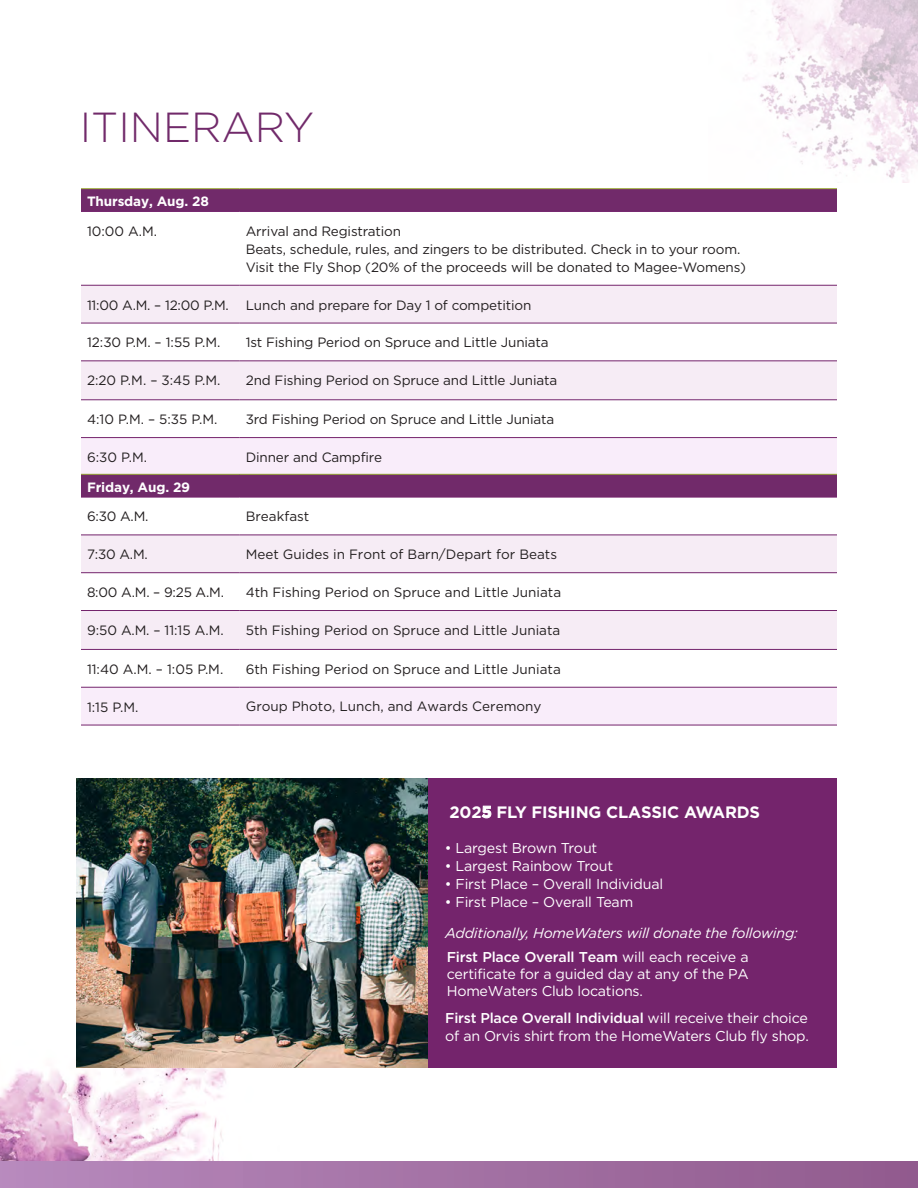
<style>
.page{position:relative;width:918px;height:1188px;background:#fff}
.page>*{position:absolute;margin:0;border:0;box-sizing:border-box;transform-origin:0 0}
.t1{font:300 42px "Gotham";color:#712a6a}
.t2{font:700 16.5px "Gotham";letter-spacing:-.01em;color:#fff}
.t3{font:14.25px/17px "Gotham";letter-spacing:-.015em;color:#fff}
.t4{font:italic 14.25px "Gotham";letter-spacing:-.015em;color:#fff}
.t5{font:13.5px/18px "Gotham";letter-spacing:-.01em;color:#231f20}
.t6{font:700 13.5px "Gotham";letter-spacing:-.01em;color:#fff}
.s1{font-weight:500}
</style>
<div class="page">
<img style="left:0;top:1023px;width:226px;height:138px">
<img style="left:743px;top:0;width:175px;height:183px">
<div style="left:81px;top:189px;width:756px;height:22px;background:#712a6a"></div>
<svg style="left:81px;top:284px;width:756px;height:1px"></svg>
<svg style="left:81px;top:286px;width:756px;height:114px;fill:#f6ecf5"></svg>
<div style="left:81px;top:438px;width:756px;height:36px;background:#f9edfa"></div>
<hr style="left:81px;top:188px;width:159px;height:1px;background:#9bab3b">
<hr style="left:240px;top:188px;width:597px;height:1px;background:#9bab3b">
<hr style="left:81px;top:437px;width:159px;height:1px;background:#74246c">
<hr style="left:240px;top:437px;width:597px;height:1px;background:#74246c">
<hr style="left:81px;top:400px;width:159px;height:1px;background:#74246c">
<hr style="left:240px;top:400px;width:597px;height:1px;background:#74246c">
<hr style="left:81px;top:361px;width:159px;height:1px;background:#74246c">
<hr style="left:240px;top:361px;width:597px;height:1px;background:#74246c">
<hr style="left:81px;top:323px;width:159px;height:1px;background:#74246c">
<hr style="left:240px;top:323px;width:597px;height:1px;background:#74246c">
<hr style="left:81px;top:211px;width:159px;height:1px;background:#74246c">
<hr style="left:240px;top:211px;width:597px;height:1px;background:#74246c">
<hr style="left:81px;top:285px;width:159px;height:1px;background:#74246c">
<hr style="left:240px;top:285px;width:597px;height:1px;background:#74246c">
<div style="left:81px;top:474px;width:756px;height:23px;background:#712a6a"></div>
<svg style="left:81px;top:534px;width:756px;height:153px"></svg>
<svg style="left:81px;top:536px;width:756px;height:113px;fill:#f6ecf5"></svg>
<div style="left:81px;top:688px;width:756px;height:37px;background:#f9edfa"></div>
<hr style="left:81px;top:474px;width:159px;height:1px;background:#9bab3b">
<hr style="left:240px;top:474px;width:597px;height:1px;background:#9bab3b">
<hr style="left:81px;top:725px;width:159px;height:1px;background:#74246c">
<hr style="left:240px;top:725px;width:597px;height:1px;background:#74246c">
<hr style="left:81px;top:687px;width:159px;height:1px;background:#74246c">
<hr style="left:240px;top:687px;width:597px;height:1px;background:#74246c">
<hr style="left:81px;top:649px;width:159px;height:1px;background:#74246c">
<hr style="left:240px;top:649px;width:597px;height:1px;background:#74246c">
<hr style="left:81px;top:610px;width:159px;height:1px;background:#74246c">
<hr style="left:240px;top:610px;width:597px;height:1px;background:#74246c">
<hr style="left:81px;top:572px;width:159px;height:1px;background:#74246c">
<hr style="left:240px;top:572px;width:597px;height:1px;background:#74246c">
<hr style="left:81px;top:497px;width:159px;height:1px;background:#74246c">
<hr style="left:240px;top:497px;width:597px;height:1px;background:#74246c">
<hr style="left:81px;top:535px;width:159px;height:1px;background:#74246c">
<hr style="left:240px;top:535px;width:597px;height:1px;background:#74246c">
<div style="left:81px;top:778px;width:756px;height:290px;background:#74246c"></div>
<img style="left:77px;top:779px;width:350px;height:288px">
<div style="left:0;top:1161px;width:918px;height:27px;background:linear-gradient(to right,#b78abd,#915a8d)"></div>
<p class="t1" style="left:80px;top:100px;width:236px">ITINERARY</p>
<p class="t6" style="left:87px;top:193px;width:123px">Thursday, Aug. 28</p>
<p class="t5" style="left:87px;top:222px;width:72px">10:00 A.M.</p>
<p class="t5" style="left:246px;top:222px;width:502px">Arrival and Registration<br>Beats, schedule, rules, and zingers to be distributed. Check in to your room.<br>Visit the Fly Shop (20% of the proceeds will be donated to Magee-Womens)</p>
<p class="t5" style="left:87px;top:295px;width:143px">11:00 A.M. – 12:00 P.M.</p>
<p class="t5" style="left:246px;top:295px;width:287px">Lunch and prepare for Day 1 of competition</p>
<p class="t5" style="left:87px;top:333px;width:135px">12:30 P.M. – 1:55 P.M.</p>
<p class="t5" style="left:246px;top:333px;width:304px">1st Fishing Period on Spruce and Little Juniata</p>
<p class="t5" style="left:87px;top:371px;width:135px">2:20 P.M. – 3:45 P.M.</p>
<p class="t5" style="left:246px;top:371px;width:313px">2nd Fishing Period on Spruce and Little Juniata</p>
<p class="t5" style="left:87px;top:410px;width:132px">4:10 P.M. – 5:35 P.M.</p>
<p class="t5" style="left:246px;top:410px;width:310px">3rd Fishing Period on Spruce and Little Juniata</p>
<p class="t5" style="left:87px;top:448px;width:62px">6:30 P.M.</p>
<p class="t5" style="left:246px;top:448px;width:138px">Dinner and Campfire</p>
<p class="t6" style="left:87px;top:478px;width:105px">Friday, Aug. 29</p>
<p class="t5" style="left:87px;top:507px;width:63px">6:30 A.M.</p>
<p class="t5" style="left:246px;top:507px;width:65px">Breakfast</p>
<p class="t5" style="left:87px;top:545px;width:62px">7:30 A.M.</p>
<p class="t5" style="left:246px;top:545px;width:313px">Meet Guides in Front of Barn/Depart for Beats</p>
<p class="t5" style="left:87px;top:583px;width:139px">8:00 A.M. – 9:25 A.M.</p>
<p class="t5" style="left:246px;top:583px;width:317px">4th Fishing Period on Spruce and Little Juniata</p>
<p class="t5" style="left:87px;top:621px;width:138px">9:50 A.M. – 11:15 A.M.</p>
<p class="t5" style="left:246px;top:621px;width:316px">5th Fishing Period on Spruce and Little Juniata</p>
<p class="t5" style="left:87px;top:660px;width:138px">11:40 A.M. – 1:05 P.M.</p>
<p class="t5" style="left:246px;top:659px;width:317px">6th Fishing Period on Spruce and Little Juniata</p>
<p class="t5" style="left:87px;top:697px;width:53px">1:15 P.M.</p>
<p class="t5" style="left:246px;top:697px;width:297px">Group Photo, Lunch, and Awards Ceremony</p>
<p class="t2" style="left:449px;top:801px;width:312px">2025 FLY FISHING CLASSIC AWARDS</p>
<p class="t3" style="left:445px;top:839px;width:154px">• Largest Brown Trout</p>
<p class="t3" style="left:445px;top:857px;width:170px">• Largest Rainbow Trout</p>
<p class="t3" style="left:445px;top:875px;width:220px">• First Place – Overall Individual</p>
<p class="t3" style="left:445px;top:893px;width:190px">• First Place – Overall Team</p>
<p class="t4" style="left:445px;top:923px;width:354px">Additionally, HomeWaters will donate the following:</p>
<p class="t3" style="left:447px;top:948px;width:304px;text-align:justify"><span class="s1">First Place Overall Team</span> will each receive a certificate for a guided day at any of the PA HomeWaters Club locations.</p>
<p class="t3" style="left:445px;top:1009px;width:365px;line-height:18px"><span class="s1">First Place Overall Individual</span> will receive their choice of an Orvis shirt from the HomeWaters Club fly shop.</p>
</div>
